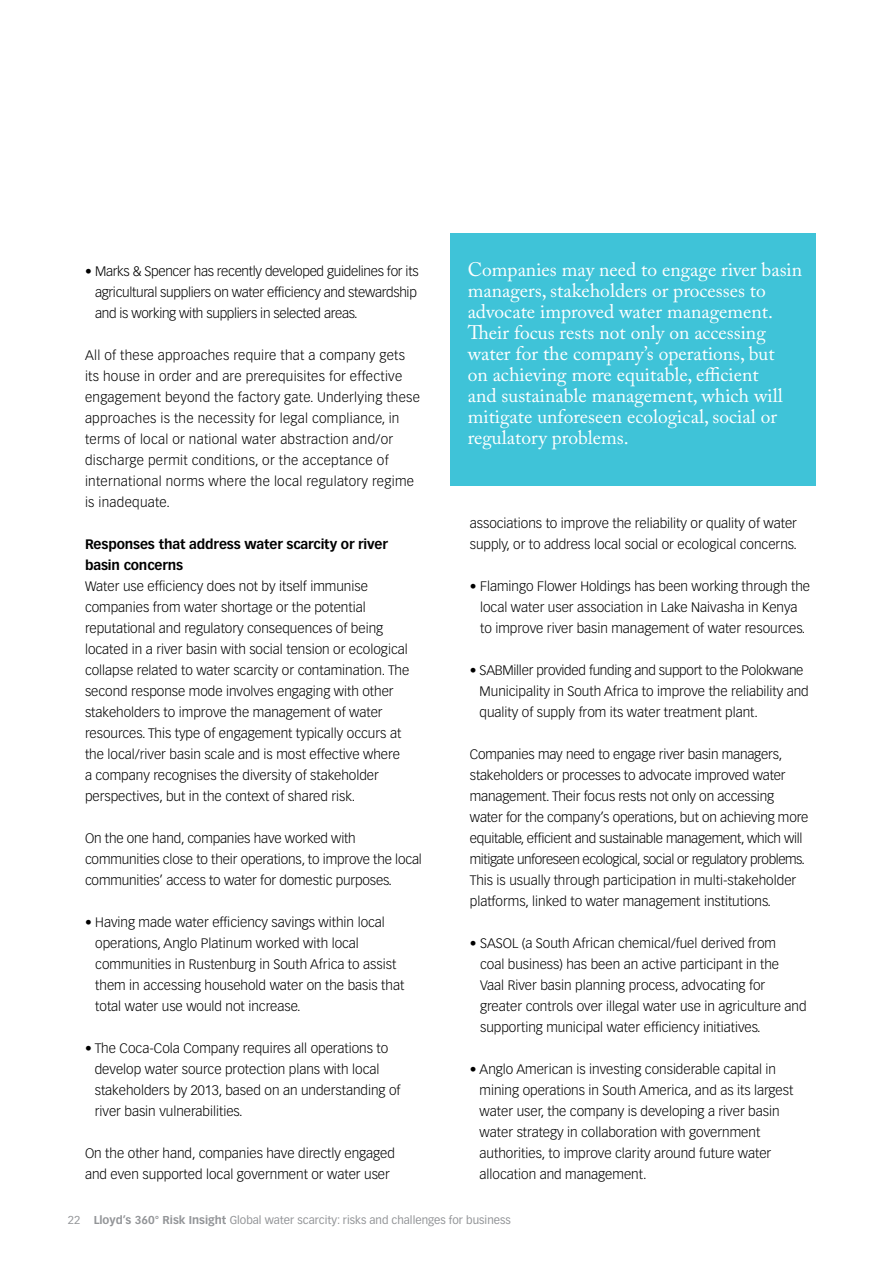
<style>
.page{position:relative;width:893px;height:1263px;background:#fff}
.page>*{position:absolute;margin:0;border:0;box-sizing:border-box;transform-origin:0 0}
.t1{font:19.5px/21px "Adobe Caslon Pro";color:#fff}
.t2{font:300 13.5px/21px "Vectora LH";color:#000}
.t3{font:300 13.5px/21px "Vectora LH";letter-spacing:.02em;color:#000}
.t4{font:300 13.5px/21px "Vectora LH";letter-spacing:-.02em;color:#000}
.t5{font:700 13.5px/21px "Vectora LH";letter-spacing:-.01em;color:#000}
.t6{font:11.25px "Vectora LH";color:#939598}
.s1{font-weight:700}
</style>
<div class="page">
<div style="left:450px;top:234px;width:365px;height:252px;background:#3fc3d8"></div>
<p class="t4" style="left:95px;top:261px;width:325px;text-indent:-10px">• Marks &amp; Spencer has recently developed guidelines for its agricultural suppliers on water efficiency and stewardship and is working with suppliers in selected areas.</p>
<p class="t3" style="left:85px;top:345px;width:336px">All of these approaches require that a company gets its house in order and are prerequisites for effective engagement beyond the factory gate. Underlying these approaches is the necessity for legal compliance, in terms of local or national water abstraction and/or discharge permit conditions, or the acceptance of international norms where the local regulatory regime is inadequate.</p>
<p class="t5" style="left:85px;top:533px;width:304px">Responses that address water scarcity or river basin concerns</p>
<p class="t2" style="left:85px;top:576px;width:326px">Water use efficiency does not by itself immunise companies from water shortage or the potential reputational and regulatory consequences of being located in a river basin with social tension or ecological collapse related to water scarcity or contamination. The second response mode involves engaging with other stakeholders to improve the management of water resources. This type of engagement typically occurs at the local/river basin scale and is most effective where a company recognises the diversity of stakeholder perspectives, but in the context of shared risk.</p>
<p class="t2" style="left:85px;top:828px;width:338px">On the one hand, companies have worked with communities close to their operations, to improve the local communities’ access to water for domestic purposes.</p>
<p class="t2" style="left:95px;top:912px;width:310px;text-indent:-10px">• Having made water efficiency savings within local operations, Anglo Platinum worked with local communities in Rustenburg in South Africa to assist them in accessing household water on the basis that total water use would not increase.</p>
<p class="t2" style="left:95px;top:1038px;width:307px;text-indent:-10px">• The Coca-Cola Company requires all operations to develop water source protection plans with local stakeholders by 2013, based on an understanding of river basin vulnerabilities.</p>
<p class="t2" style="left:85px;top:1143px;width:311px">On the other hand, companies have directly engaged and even supported local government or water user</p>
<p class="t1" style="left:468px;top:258px;width:336px">Companies may need to engage river basin managers, stakeholders or processes to advocate improved water management.<br>Their focus rests not only on accessing water for the company’s operations, but<br>on achieving more equitable, efficient<br>and sustainable management, which will mitigate unforeseen ecological, social or regulatory problems.</p>
<p class="t2" style="left:470px;top:513px;width:329px">associations to improve the reliability or quality of water supply, or to address local social or ecological concerns.</p>
<p class="t2" style="left:470px;top:576px;width:342px;text-align:center">• Flamingo Flower Holdings has been working through the local water user association in Lake Naivasha in Kenya<br>to improve river basin management of water resources.</p>
<p class="t2" style="left:480px;top:660px;width:331px;text-indent:-10px">• SABMiller provided funding and support to the Polokwane<br>Municipality in South Africa to improve the reliability and quality of supply from its water treatment plant.</p>
<p class="t2" style="left:470px;top:744px;width:340px">Companies may need to engage river basin managers, stakeholders or processes to advocate improved water management. Their focus rests not only on accessing water for the company’s operations, but on achieving more equitable, efficient and sustainable management, which will mitigate unforeseen ecological, social or regulatory problems.<br>This is usually through participation in multi-stakeholder platforms, linked to water management institutions.</p>
<p class="t2" style="left:480px;top:933px;width:328px;text-indent:-10px">• SASOL (a South African chemical/fuel derived from<br>coal business) has been an active participant in the<br>Vaal River basin planning process, advocating for greater controls over illegal water use in agriculture and supporting municipal water efficiency initiatives.</p>
<p class="t2" style="left:480px;top:1059px;width:315px;text-indent:-10px">• Anglo American is investing considerable capital in mining operations in South America, and as its largest water user, the company is developing a river basin water strategy in collaboration with government authorities, to improve clarity around future water allocation and management.</p>
<p class="t6" style="left:68px;top:1213px;width:445px">22 <span class="s1">Lloyd’s 360° Risk Insight</span> Global water scarcity: risks and challenges for business</p>
</div>
